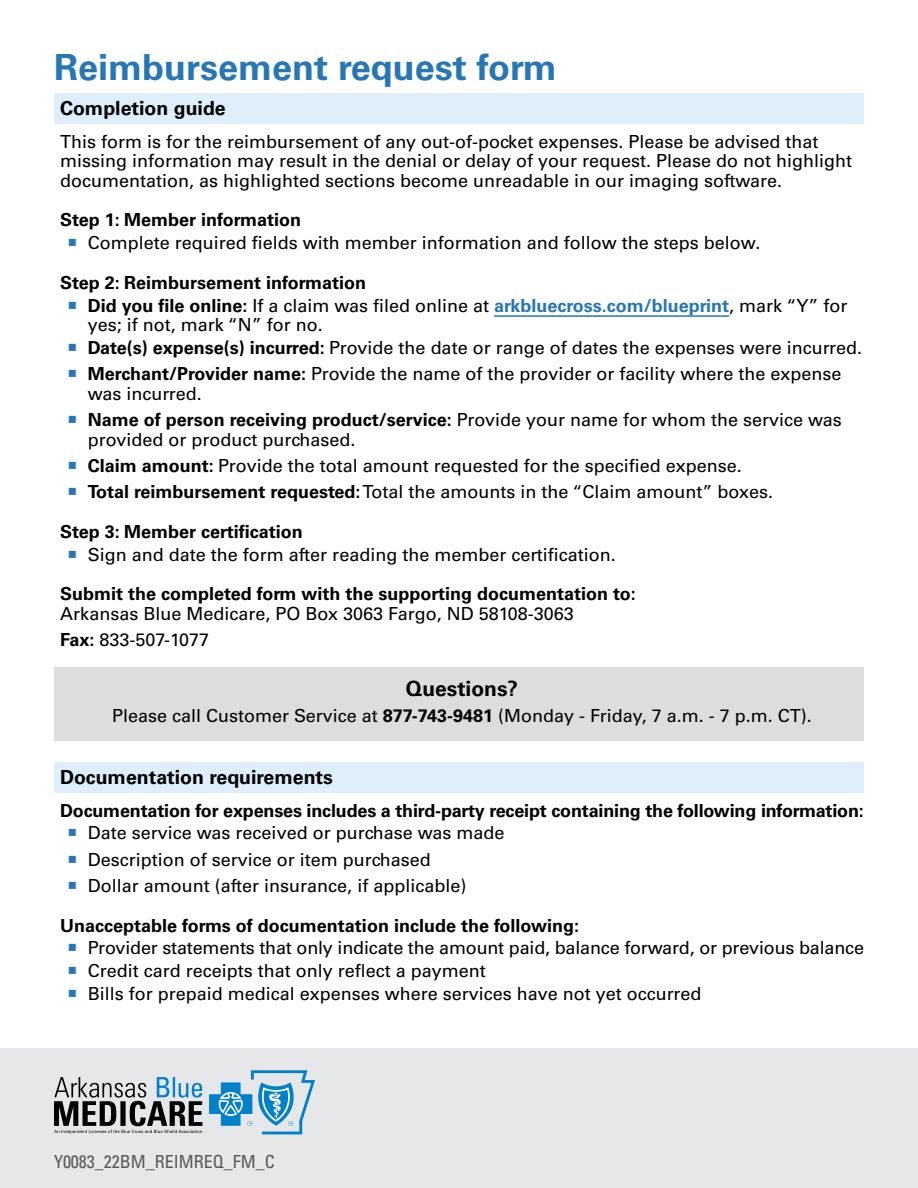
<style>
.page{position:relative;width:918px;height:1188px;background:#fff}
.page>*{position:absolute;margin:0;border:0;box-sizing:border-box;transform-origin:0 0}
.Title_of_document{font:700 36px "Univers LT Std";color:#2776b5}
.Section_divider_-_de{font:700 21px "Univers LT Std";color:#000}
.Section_divider_-_af{font:700 19.5px "Univers LT Std";color:#000}
.Section_divider_-_de-2{font:18px/19.5px "Univers LT Std";color:#000}
.t1{font:700 18px "Univers LT Std";color:#000}
.t2{font:condensed 18px "Univers LT Std";color:#58595b}
.s1{color:#2776b5}
.s2{font-weight:700}
.s3{font-weight:700;color:#2776b5}
</style>
<div class="page">
<div style="left:0;top:1048px;width:918px;height:140px;background:#e6e7e8"></div>
<div style="left:54px;top:93px;width:810px;height:30px;background:#deeefa"></div>
<hr style="left:494px;top:315px;width:235px;height:2px;background:#2776b5">
<div style="left:54px;top:667px;width:810px;height:48px;background:#dcddde"></div>
<div style="left:54px;top:696px;width:810px;height:45px;background:#dcddde"></div>
<div style="left:54px;top:762px;width:810px;height:30px;background:#deeefa"></div>
<svg style="left:209px;top:1070px;width:106px;height:64px"></svg>
<svg style="left:54px;top:1077px;width:148px;height:57px"></svg>
<p class="Title_of_document" style="left:54px;top:46px;width:504px">Reimbursement request form</p>
<p class="Section_divider_-_af" style="left:60px;top:96px;width:167px">Completion guide</p>
<p class="Section_divider_-_de-2" style="left:60px;top:131px;width:794px">This form is for the reimbursement of any out-of-pocket expenses. Please be advised that missing information may result in the denial or delay of your request. Please do not highlight documentation, as highlighted sections become unreadable in our imaging software.</p>
<p class="t1" style="left:60px;top:209px;width:243px">Step 1: Member information</p>
<p class="Section_divider_-_de-2" style="left:68px;top:233px;width:694px"><span class="s1">○</span> Complete required fields with member information and follow the steps below.</p>
<p class="t1" style="left:60px;top:272px;width:308px">Step 2: Reimbursement information</p>
<p class="Section_divider_-_de-2" style="left:88px;top:295px;width:761px;text-indent:-20px"><span class="s1">○</span> <span class="s2">Did you file online:</span> If a claim was filed online at <span class="s3">arkbluecross.com/blueprint</span>, mark “Y” for yes; if not, mark “N” for no.</p>
<p class="Section_divider_-_de-2" style="left:68px;top:338px;width:796px"><span class="s1">○</span> <span class="s2">Date(s) expense(s) incurred:</span> Provide the date or range of dates the expenses were incurred.</p>
<p class="Section_divider_-_de-2" style="left:88px;top:364px;width:755px;text-indent:-20px"><span class="s1">○</span> <span class="s2">Merchant/Provider name:</span> Provide the name of the provider or facility where the expense was incurred.</p>
<p class="Section_divider_-_de-2" style="left:88px;top:410px;width:756px;text-indent:-20px"><span class="s1">○</span> <span class="s2">Name of person receiving product/service:</span> Provide your name for whom the service was provided or product purchased.</p>
<p class="Section_divider_-_de-2" style="left:68px;top:456px;width:676px"><span class="s1">○</span> <span class="s2">Claim amount:</span> Provide the total amount requested for the specified expense.</p>
<p class="Section_divider_-_de-2" style="left:68px;top:482px;width:707px"><span class="s1">○</span> <span class="s2">Total reimbursement requested:</span> Total the amounts in the “Claim amount” boxes.</p>
<p class="t1" style="left:60px;top:521px;width:244px">Step 3: Member certification</p>
<p class="Section_divider_-_de-2" style="left:68px;top:544px;width:550px"><span class="s1">○</span> Sign and date the form after reading the member certification.</p>
<p class="t1" style="left:60px;top:583px;width:577px">Submit the completed form with the supporting documentation to:</p>
<p class="Section_divider_-_de-2" style="left:60px;top:604px;width:515px">Arkansas Blue Medicare, PO Box 3063 Fargo, ND 58108-3063</p>
<p class="Section_divider_-_de-2" style="left:60px;top:630px;width:151px"><span class="s2">Fax:</span> 833-507-1077</p>
<p class="Section_divider_-_de" style="left:406px;top:676px;width:114px">Questions?</p>
<p class="Section_divider_-_de-2" style="left:112px;top:706px;width:701px">Please call Customer Service at <span class="s2">877-743-9481</span> (Monday - Friday, 7 a.m. - 7 p.m. CT).</p>
<p class="Section_divider_-_af" style="left:60px;top:765px;width:274px">Documentation requirements</p>
<p class="t1" style="left:60px;top:800px;width:805px">Documentation for expenses includes a third-party receipt containing the following information:</p>
<p class="Section_divider_-_de-2" style="left:68px;top:823px;width:439px"><span class="s1">○</span> Date service was received or purchase was made</p>
<p class="Section_divider_-_de-2" style="left:68px;top:849px;width:365px"><span class="s1">○</span> Description of service or item purchased</p>
<p class="Section_divider_-_de-2" style="left:68px;top:876px;width:400px"><span class="s1">○</span> Dollar amount (after insurance, if applicable)</p>
<p class="t1" style="left:60px;top:915px;width:521px">Unacceptable forms of documentation include the following:</p>
<p class="Section_divider_-_de-2" style="left:68px;top:938px;width:798px"><span class="s1">○</span> Provider statements that only indicate the amount paid, balance forward, or previous balance</p>
<p class="Section_divider_-_de-2" style="left:68px;top:961px;width:420px"><span class="s1">○</span> Credit card receipts that only reflect a payment</p>
<p class="Section_divider_-_de-2" style="left:68px;top:984px;width:635px"><span class="s1">○</span> Bills for prepaid medical expenses where services have not yet occurred</p>
<p class="t2" style="left:54px;top:1151px;width:222px">Y0083_22BM_REIMREQ_FM_C</p>
</div>
